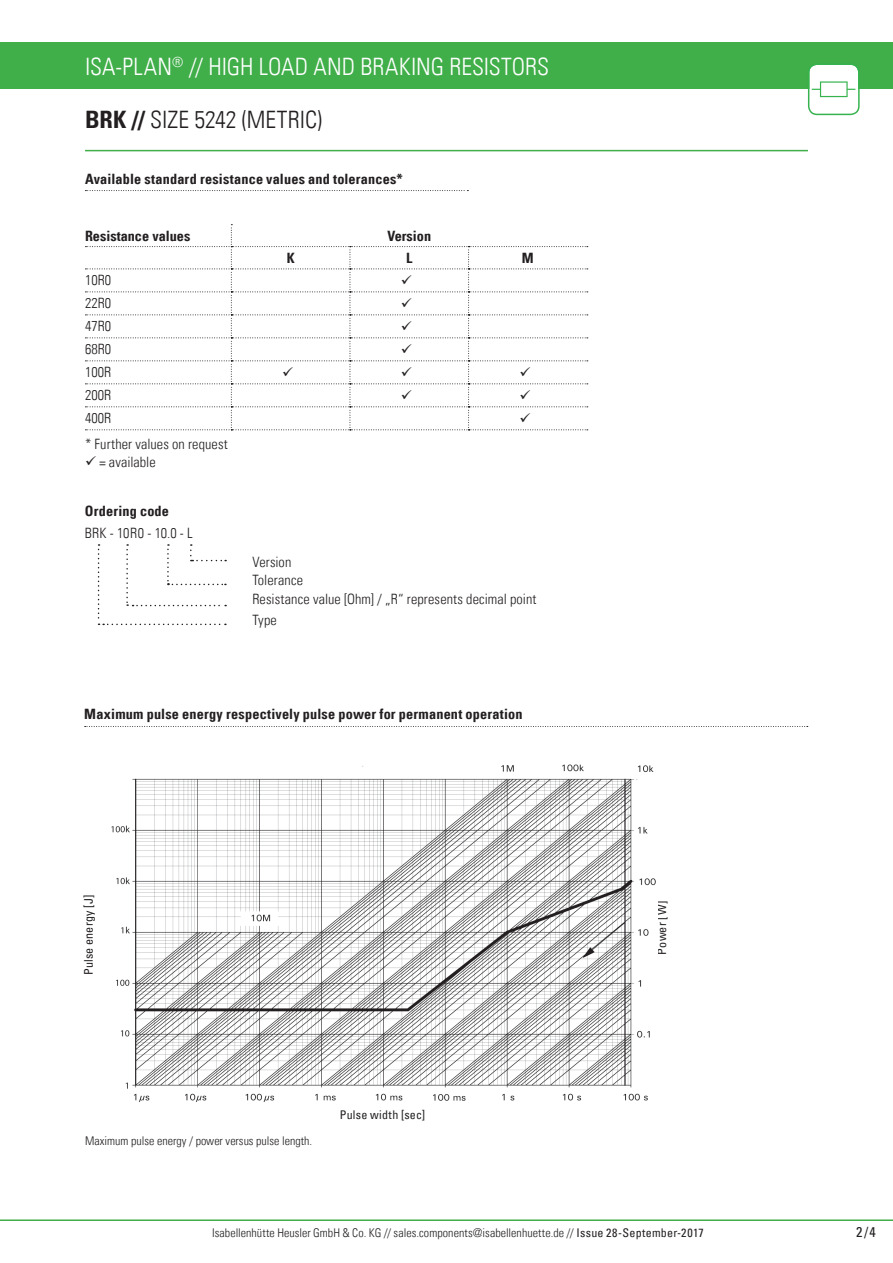
<style>
.page{position:relative;width:893px;height:1263px;background:#fff}
.page>*{position:absolute;margin:0;border:0;box-sizing:border-box;transform-origin:0 0}
.t1{font:24px "Univers Com 47 Light Cond";letter-spacing:.005em;color:#fff}
.t2{font:24px "Univers Com 47 Light Cond";letter-spacing:-.005em;color:#231f20}
.t3{font:14.25px "Univers Com 67 Bold Cond";letter-spacing:.01em;color:#231f20}
.t4{font:14.25px/18px "Univers Com 47 Light Cond";color:#231f20}
.t5{font:condensed 14.25px "Univers Com 57";color:#231f20}
.t6{font:12px "Univers Com 47 Light Cond";color:#231f20}
.t7{font:condensed 12px "Univers Com 57";letter-spacing:.02em;color:#231f20}
.s1{font-family:"Univers Com 67 Bold Cond"}
.s2{font-family:"Univers Com 57";font-stretch:condensed}
</style>
<div class="page">
<hr style="left:0;top:1219px;width:893px;height:2px;background:#40ae49">
<div style="left:0;top:43px;width:893px;height:46px;background:#40ae49"></div>
<hr style="left:85px;top:150px;width:723px;height:1px;background:#40ae49">
<svg style="left:808px;top:65px;width:52px;height:50px"></svg>
<svg style="left:85px;top:190px;width:383px;height:1px"></svg>
<svg style="left:98px;top:544px;width:128px;height:81px"></svg>
<svg style="left:85px;top:726px;width:723px;height:1px"></svg>
<img style="left:111px;top:764px;width:545px;height:338px">
<svg style="left:85px;top:224px;width:503px;height:206px"></svg>
<h1 class="t1" style="left:85px;top:52px;width:463px">ISA-PLAN<sup>®</sup> // High load an d braking resistors</h1>
<h1 class="t2" style="left:85px;top:105px;width:238px"><span class="s1">BRK //</span> Size 5242 (metric)</h1>
<p class="t3" style="left:85px;top:170px;width:319px">Available standard resistance values and tolerances*</p>
<p class="t3" style="left:85px;top:227px;width:107px">Resistance values</p>
<p class="t3" style="left:387px;top:227px;width:45px">Version</p>
<p class="t3" style="left:287px;top:249px;width:9px">K</p>
<p class="t3" style="left:406px;top:249px;width:8px">L</p>
<p class="t3" style="left:522px;top:249px;width:13px">M</p>
<p class="t4" style="left:85px;top:271px;width:28px">10R0</p>
<p class="t4" style="left:85px;top:294px;width:28px">22R0</p>
<p class="t4" style="left:85px;top:317px;width:28px">47R0</p>
<p class="t4" style="left:85px;top:340px;width:28px">68R0</p>
<p class="t4" style="left:85px;top:363px;width:26px">100R</p>
<p class="t4" style="left:85px;top:386px;width:26px">200R</p>
<p class="t4" style="left:85px;top:409px;width:26px">400R</p>
<p class="t4" style="left:85px;top:435px;width:144px">* Further values on request</p>
<p class="t4" style="left:85px;top:453px;width:72px">✓ = available</p>
<p class="t3" style="left:85px;top:502px;width:86px">Ordering code</p>
<p class="t4" style="left:85px;top:524px;width:8px">BRK</p>
<p class="t4" style="left:110px;top:524px;width:84px">- 10R0 - 10.0 - L</p>
<p class="t4" style="left:252px;top:552px;width:52px">Version<br>Tolerance</p>
<p class="t4" style="left:252px;top:588px;width:286px;line-height:21px">Resistance value [Ohm] / „R“ represents decimal point<br>Type</p>
<p class="t3" style="left:84px;top:705px;width:440px">Maximum pulse energy respectively pulse power for permanent operation</p>
<p class="t7" style="left:81px;top:975px;width:82px;rotate:-90deg">Pulse energy [J]</p>
<p class="t6" style="left:85px;top:1134px;width:229px">Maximum pulse energy / power versus pulse length.</p>
<p class="t7" style="left:340px;top:1107px;width:87px">Pulse width [sec]</p>
<p class="t7" style="left:654px;top:955px;width:56px;rotate:-90deg">Power [W]</p>
<p class="t6" style="left:212px;top:1225px;width:493px">Isabellenhütte Heusler GmbH &amp; Co. KG // sales.components@isabellenhuette.de // <span class="s2">Issue 28-September-2017</span></p>
<p class="t5" style="left:856px;top:1223px;width:21px">2/4</p>
</div>
